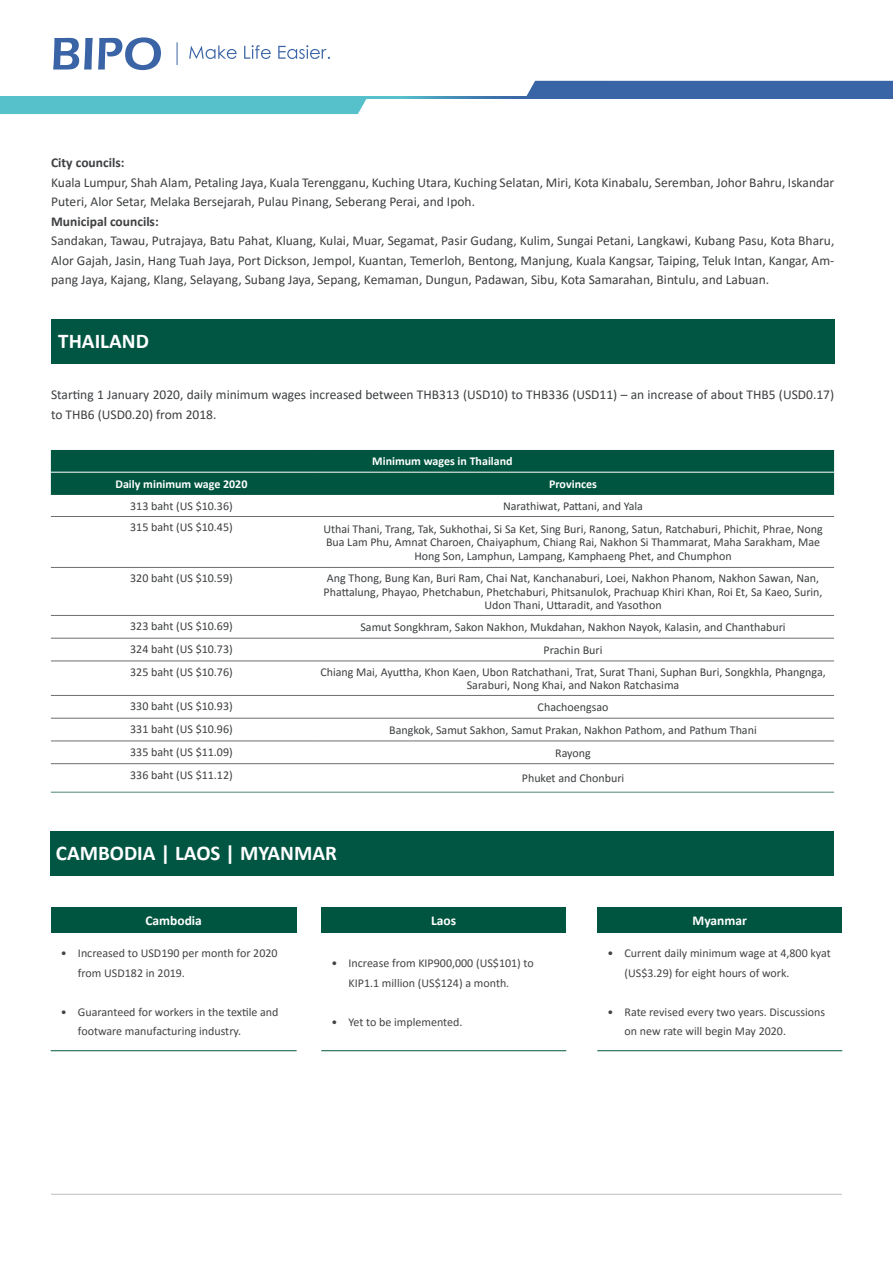
<style>
.page{position:relative;width:893px;height:1263px;background:#fff}
.page>*{position:absolute;margin:0;border:0;box-sizing:border-box;transform-origin:0 0}
.t1{font:700 21px "Calibri";color:#fff}
.t2{font:13.5px/19.5px "Calibri";color:#3d3f41}
.t3{font:700 13.5px "Calibri";color:#3d3f41}
.t4{font:700 13.5px "Calibri";color:#fff}
.t5{font:12px/13.5px "Calibri";color:#3d3f41;text-align:center}
.t6{font:12px/19.5px "Calibri";color:#444}
.t7{font:700 12px "Calibri";color:#fff}
</style>
<div class="page">
<svg style="left:53px;top:37px;width:108px;height:33px"></svg>
<svg style="left:189px;top:45px;width:48px;height:14px"></svg>
<svg style="left:244px;top:45px;width:27px;height:14px"></svg>
<svg style="left:278px;top:45px;width:52px;height:14px"></svg>
<svg style="left:177px;top:42px;width:1px;height:23px"></svg>
<hr style="left:51px;top:1194px;width:791px;height:1px;background:#bcbec0">
<div style="left:0;top:98px;width:367px;height:16px;background:#56c0cb"></div>
<div style="left:526px;top:81px;width:367px;height:15px;background:#3964a5"></div>
<svg style="left:0;top:96px;width:893px;height:2px;background:#4792b8"></svg>
<div style="left:51px;top:450px;width:783px;height:45px;background:#005540"></div>
<hr style="left:51px;top:472px;width:261px;height:1px;background:#fff">
<hr style="left:312px;top:472px;width:522px;height:1px;background:#fff">
<hr style="left:51px;top:516px;width:261px;height:1px;background:#6d6e71">
<hr style="left:312px;top:516px;width:522px;height:1px;background:#6d6e71">
<hr style="left:51px;top:567px;width:261px;height:1px;background:#6d6e71">
<hr style="left:312px;top:567px;width:522px;height:1px;background:#6d6e71">
<hr style="left:51px;top:615px;width:261px;height:1px;background:#6d6e71">
<hr style="left:312px;top:615px;width:522px;height:1px;background:#6d6e71">
<hr style="left:51px;top:638px;width:261px;height:1px;background:#6d6e71">
<hr style="left:312px;top:638px;width:522px;height:1px;background:#6d6e71">
<hr style="left:51px;top:661px;width:261px;height:1px;background:#6d6e71">
<hr style="left:312px;top:661px;width:522px;height:1px;background:#6d6e71">
<hr style="left:51px;top:695px;width:261px;height:1px;background:#6d6e71">
<hr style="left:312px;top:695px;width:522px;height:1px;background:#6d6e71">
<hr style="left:51px;top:718px;width:261px;height:1px;background:#6d6e71">
<hr style="left:312px;top:718px;width:522px;height:1px;background:#6d6e71">
<hr style="left:51px;top:741px;width:261px;height:1px;background:#6d6e71">
<hr style="left:312px;top:741px;width:522px;height:1px;background:#6d6e71">
<hr style="left:51px;top:763px;width:261px;height:1px;background:#6d6e71">
<hr style="left:312px;top:763px;width:522px;height:1px;background:#6d6e71">
<hr style="left:51px;top:792px;width:261px;height:1px;background:#4d8879">
<hr style="left:312px;top:792px;width:522px;height:1px;background:#4d8879">
<div style="left:51px;top:831px;width:783px;height:45px;background:#005642"></div>
<div style="left:51px;top:908px;width:246px;height:25px;background:#005540"></div>
<hr style="left:51px;top:1050px;width:246px;height:1px;background:#005540">
<div style="left:321px;top:908px;width:245px;height:25px;background:#005540"></div>
<hr style="left:321px;top:1050px;width:245px;height:1px;background:#005540">
<div style="left:597px;top:908px;width:245px;height:25px;background:#005540"></div>
<hr style="left:597px;top:1050px;width:245px;height:1px;background:#005540">
<div style="left:51px;top:319px;width:783px;height:45px;background:#005642"></div>
<p class="t3" style="left:51px;top:155px;width:75px">City councils:</p>
<p class="t2" style="left:51px;top:172px;width:785px">Kuala Lumpur, Shah Alam, Petaling Jaya, Kuala Terengganu, Kuching Utara, Kuching Selatan, Miri, Kota Kinabalu, Seremban, Johor Bahru, Iskandar<br>Puteri, Alor Setar, Melaka Bersejarah, Pulau Pinang, Seberang Perai, and Ipoh.</p>
<p class="t3" style="left:51px;top:213px;width:109px">Municipal councils:</p>
<p class="t2" style="left:51px;top:231px;width:785px;text-align:justify">Sandakan, Tawau, Putrajaya, Batu Pahat, Kluang, Kulai, Muar, Segamat, Pasir Gudang, Kulim, Sungai Petani, Langkawi, Kubang Pasu, Kota Bharu, Alor Gajah, Jasin, Hang Tuah Jaya, Port Dickson, Jempol, Kuantan, Temerloh, Bentong, Manjung, Kuala Kangsar, Taiping, Teluk Intan, Kangar, Am&shy;pang Jaya, Kajang, Klang, Selayang, Subang Jaya, Sepang, Kemaman, Dungun, Padawan, Sibu, Kota Samarahan, Bintulu, and Labuan.</p>
<h1 class="t1" style="left:58px;top:328px;width:92px">THAILAND</h1>
<p class="t2" style="left:51px;top:385px;width:785px">Starting 1 January 2020, daily minimum wages increased between THB313 (USD10) to THB336 (USD11) – an increase of about THB5 (USD0.17) to THB6 (USD0.20) from 2018.</p>
<p class="t7" style="left:372px;top:454px;width:142px">Minimum wages in Thailand</p>
<p class="t7" style="left:115px;top:477px;width:133px">Daily minimum wage 2020</p>
<p class="t7" style="left:549px;top:477px;width:49px">Provinces</p>
<p class="t5" style="left:130px;top:499px;width:104px">313 baht (US $10.36)</p>
<p class="t5" style="left:503px;top:499px;width:141px">Narathiwat, Pattani, and Yala</p>
<p class="t5" style="left:130px;top:520px;width:104px">315 baht (US $10.45)</p>
<p class="t5" style="left:323px;top:522px;width:501px">Uthai Thani, Trang, Tak, Sukhothai, Si Sa Ket, Sing Buri, Ranong, Satun, Ratchaburi, Phichit, Phrae, Nong<br>Bua Lam Phu, Amnat Charoen, Chaiyaphum, Chiang Rai, Nakhon Si Thammarat, Maha Sarakham, Mae<br>Hong Son, Lamphun, Lampang, Kamphaeng Phet, and Chumphon</p>
<p class="t5" style="left:130px;top:571px;width:104px">320 baht (US $10.59)</p>
<p class="t5" style="left:324px;top:571px;width:501px">Ang Thong, Bung Kan, Buri Ram, Chai Nat, Kanchanaburi, Loei, Nakhon Phanom, Nakhon Sawan, Nan,<br>Phattalung, Phayao, Phetchabun, Phetchaburi, Phitsanulok, Prachuap Khiri Khan, Roi Et, Sa Kaeo, Surin,<br>Udon Thani, Uttaradit, and Yasothon</p>
<p class="t5" style="left:130px;top:619px;width:104px">323 baht (US $10.69)</p>
<p class="t5" style="left:360px;top:620px;width:427px">Samut Songkhram, Sakon Nakhon, Mukdahan, Nakhon Nayok, Kalasin, and Chanthaburi</p>
<p class="t5" style="left:130px;top:642px;width:104px">324 baht (US $10.73)</p>
<p class="t5" style="left:544px;top:643px;width:60px">Prachin Buri</p>
<p class="t5" style="left:130px;top:665px;width:104px">325 baht (US $10.76)</p>
<p class="t5" style="left:320px;top:665px;width:507px">Chiang Mai, Ayuttha, Khon Kaen, Ubon Ratchathani, Trat, Surat Thani, Suphan Buri, Songkhla, Phangnga,<br>Saraburi, Nong Khai, and Nakon Ratchasima</p>
<p class="t5" style="left:130px;top:699px;width:104px">330 baht (US $10.93)</p>
<p class="t5" style="left:538px;top:700px;width:72px">Chachoengsao</p>
<p class="t5" style="left:130px;top:722px;width:104px">331 baht (US $10.96)</p>
<p class="t5" style="left:389px;top:723px;width:369px">Bangkok, Samut Sakhon, Samut Prakan, Nakhon Pathom, and Pathum Thani</p>
<p class="t5" style="left:130px;top:745px;width:104px">335 baht (US $11.09)</p>
<p class="t5" style="left:555px;top:746px;width:37px">Rayong</p>
<p class="t5" style="left:130px;top:768px;width:104px">336 baht (US $11.12)</p>
<p class="t5" style="left:522px;top:771px;width:104px">Phuket and Chonburi</p>
<h1 class="t1" style="left:56px;top:840px;width:283px">CAMBODIA | LAOS | MYANMAR</h1>
<p class="t4" style="left:145px;top:912px;width:58px">Cambodia</p>
<p class="t6" style="left:78px;top:943px;width:201px;text-indent:-17px">• Increased to USD190 per month for 2020 from USD182 in 2019.</p>
<p class="t6" style="left:78px;top:1002px;width:202px;text-indent:-17px">• Guaranteed for workers in the textile and footware manufacturing industry.</p>
<p class="t4" style="left:431px;top:912px;width:27px">Laos</p>
<p class="t6" style="left:349px;top:953px;width:187px;text-indent:-17px">• Increase from KIP900,000 (US$101) to<br>KIP1.1 million (US$124) a month.</p>
<p class="t6" style="left:332px;top:1011px;width:132px">• Yet to be implemented.</p>
<p class="t4" style="left:693px;top:912px;width:56px">Myanmar</p>
<p class="t6" style="left:624px;top:943px;width:208px;text-indent:-17px">• Current daily minimum wage at 4,800 kyat (US$3.29) for eight hours of work.</p>
<p class="t6" style="left:624px;top:1002px;width:202px;text-indent:-17px">• Rate revised every two years. Discussions on new rate will begin May 2020.</p>
</div>
